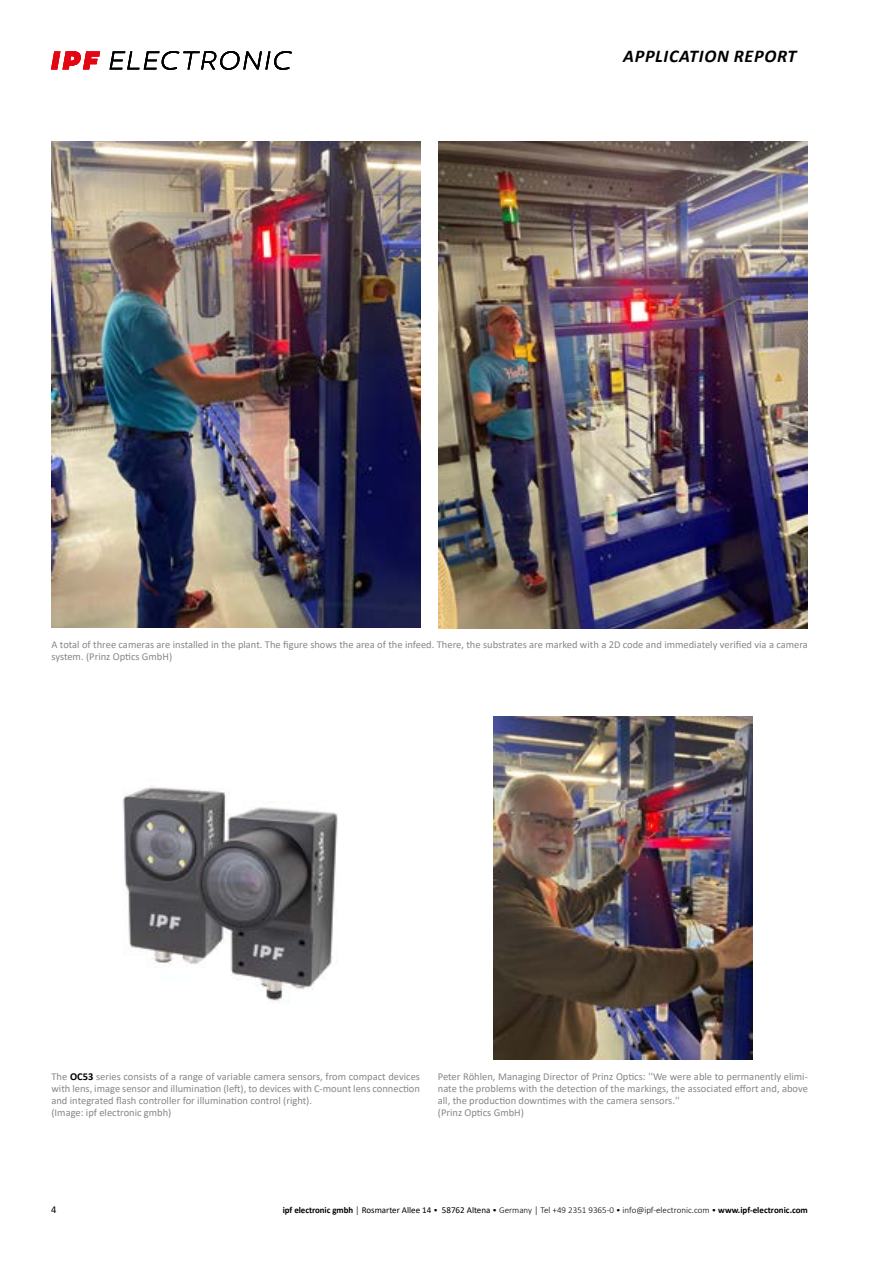
<style>
.page{position:relative;width:893px;height:1263px;background:#fff}
.page>*{position:absolute;margin:0;border:0;box-sizing:border-box;transform-origin:0 0}
.t1{font:italic 700 18px "Calibri";letter-spacing:.04em;color:#000}
.t2{font:10.5px/12px "Calibri";color:#878787}
.t3{font:10.5px "Calibri";color:#000}
.t4{font:300 9px "Calibri";color:#000}
.s1{font-weight:700;color:#000}
.s2{font-weight:700}
.s3{font-weight:400}
</style>
<div class="page">
<svg style="left:110px;top:51px;width:182px;height:19px"></svg>
<svg style="left:51px;top:51px;width:49px;height:18px"></svg>
<img style="left:438px;top:142px;width:370px;height:486px">
<img style="left:51px;top:142px;width:369px;height:485px">
<img style="left:494px;top:716px;width:259px;height:344px">
<img style="left:122px;top:787px;width:216px;height:216px">
<h1 class="t1" style="left:623px;top:44px;width:175px">APPLICATION REPORT</h1>
<p class="t2" style="left:51px;top:638px;width:758px">A total of three cameras are installed in the plant. The figure shows the area of the infeed. There, the substrates are marked with a 2D code and immediately verified via a camera system. (Prinz Optics GmbH)</p>
<p class="t2" style="left:51px;top:1070px;width:370px">The <span class="s1">OC53</span> series consists of a range of variable camera sensors, from compact devices with lens, image sensor and illumination (left), to devices with C-mount lens connection and integrated flash controller for illumination control (right).<br>(Image: ipf electronic gmbh)</p>
<p class="t2" style="left:438px;top:1070px;width:372px">Peter Röhlen, Managing Director of Prinz Optics: ''We were able to permanently elimi&shy;nate the problems with the detection of the markings, the associated effort and, above all, the production downtimes with the camera sensors.''<br>(Prinz Optics GmbH)</p>
<p class="t3" style="left:51px;top:1202px;width:7px">4</p>
<p class="t4" style="left:283px;top:1204px;width:527px"><span class="s2">ipf electronic gmbh</span> │ <span class="s3">Rosmarter Allee 14</span> • <span class="s3">58762 Altena</span> • Germany │ Tel +49 2351 9365-0 • info@ipf-electronic.com • <span class="s2">www.ipf-electronic.com</span></p>
</div>
